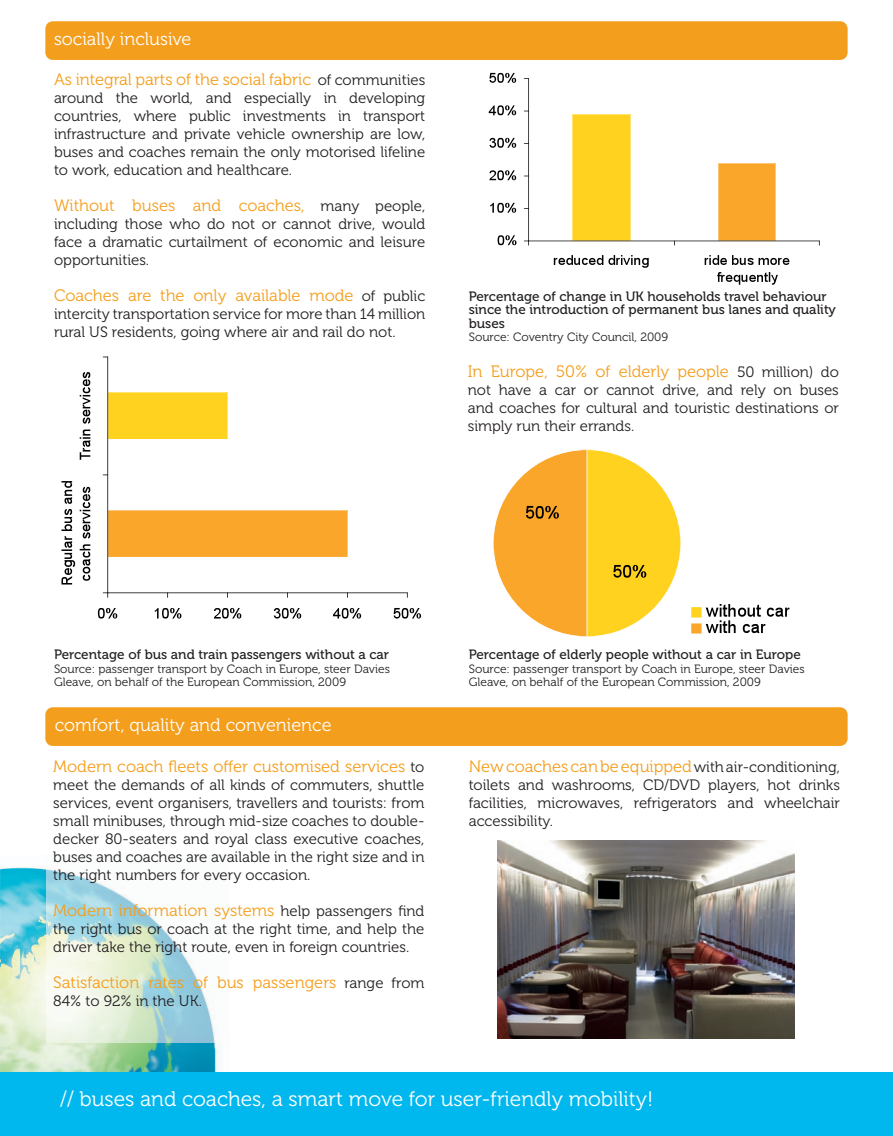
<style>
.page{position:relative;width:893px;height:1136px;background:#fff}
.page>*{position:absolute;margin:0;border:0;box-sizing:border-box;transform-origin:0 0}
.t1{font:21px "Museo 300";color:#fff}
.t2{font:18px "Museo 300";color:#fff}
.t3{font:16.5px "Museo 300";color:#f49e1d}
.t4{font:15px/18px "Museo 300";color:#231f20;text-align:justify}
.t5{font:13.5px/13.5px "Museo 500";color:#231f20}
.t6{font:12px/13.5px "Museo 300";color:#231f20}
.s1{font-size:15px;color:#231f20}
</style>
<div class="page">
<div style="left:45px;top:21px;width:803px;height:39px;background:#f49e1d"></div>
<img style="left:0;top:867px;width:220px;height:204px">
<img style="left:47px;top:867px;width:173px;height:175px">
<div style="left:0;top:1071px;width:893px;height:64px;background:#00b7ee"></div>
<div style="left:45px;top:707px;width:803px;height:38px;background:#f49e1d"></div>
<svg style="left:524px;top:78px;width:296px;height:167px"></svg>
<svg style="left:498px;top:235px;width:18px;height:10px"></svg>
<svg style="left:490px;top:203px;width:26px;height:10px"></svg>
<svg style="left:489px;top:170px;width:27px;height:10px"></svg>
<svg style="left:489px;top:138px;width:27px;height:10px"></svg>
<svg style="left:489px;top:105px;width:27px;height:10px"></svg>
<svg style="left:489px;top:73px;width:27px;height:10px"></svg>
<svg style="left:554px;top:255px;width:95px;height:13px"></svg>
<svg style="left:705px;top:255px;width:84px;height:10px"></svg>
<svg style="left:717px;top:272px;width:61px;height:13px"></svg>
<svg style="left:493px;top:449px;width:188px;height:187px"></svg>
<svg style="left:691px;top:604px;width:99px;height:30px"></svg>
<div style="left:108px;top:510px;width:239px;height:47px;background:#f9a62a"></div>
<div style="left:108px;top:392px;width:120px;height:47px;background:#ffd220"></div>
<hr style="left:107px;top:592px;width:301px;height:1px;background:#000001">
<hr style="left:107px;top:356px;width:1px;height:237px;background:#000001">
<svg style="left:103px;top:592px;width:5px;height:5px"></svg>
<svg style="left:98px;top:608px;width:19px;height:10px"></svg>
<svg style="left:155px;top:608px;width:26px;height:10px"></svg>
<svg style="left:214px;top:608px;width:27px;height:10px"></svg>
<svg style="left:274px;top:608px;width:27px;height:10px"></svg>
<svg style="left:333px;top:608px;width:28px;height:10px"></svg>
<svg style="left:394px;top:608px;width:27px;height:10px"></svg>
<svg style="left:62px;top:481px;width:28px;height:103px"></svg>
<svg style="left:80px;top:372px;width:10px;height:87px"></svg>
<img style="left:497px;top:840px;width:297px;height:198px">
<p class="t2" style="left:54px;top:29px;width:139px">socially inclusive</p>
<p class="t3" style="left:54px;top:71px;width:373px">As integral parts of the social fabric <span class="s1">of communities</span></p>
<p class="t4" style="left:54px;top:89px;width:373px">around the world, and especially in developing countries, where public investments in transport infrastructure and private vehicle ownership are low, buses and coaches remain the only motorised lifeline to work, education and healthcare.</p>
<p class="t3" style="left:54px;top:197px;width:373px">Without buses and coaches, <span class="s1">many people,</span></p>
<p class="t4" style="left:54px;top:215px;width:373px">including those who do not or cannot drive, would face a dramatic curtailment of economic and leisure opportunities.</p>
<p class="t3" style="left:54px;top:287px;width:373px">Coaches are the only available mode <span class="s1">of public</span></p>
<p class="t4" style="left:54px;top:305px;width:373px">intercity transportation service for more than 14 million rural US residents, going where air and rail do not.</p>
<p class="t5" style="left:469px;top:289px;width:369px">Percentage of change in UK households travel behaviour since the introduction of permanent bus lanes and quality buses</p>
<p class="t6" style="left:469px;top:330px;width:201px">Source: Coventry City Council, 2009</p>
<p class="t3" style="left:468px;top:362px;width:373px">In Europe, 50% of elderly people <span class="s1">50 million) do</span></p>
<p class="t4" style="left:468px;top:381px;width:373px">not have a car or cannot drive, and rely on buses and coaches for cultural and touristic destinations or simply run their errands.</p>
<p class="t5" style="left:54px;top:648px;width:337px">Percentage of bus and train passengers without a car</p>
<p class="t6" style="left:54px;top:662px;width:337px">Source: passenger transport by Coach in Europe, steer Davies<br>Gleave, on behalf of the European Commission, 2009</p>
<p class="t2" style="left:55px;top:715px;width:278px">comfort, quality and convenience</p>
<p class="t3" style="left:53px;top:757px;width:373px">Modern coach fleets offer customised services <span class="s1">to</span></p>
<p class="t4" style="left:53px;top:776px;width:373px">meet the demands of all kinds of commuters, shuttle services, event organisers, travellers and tourists: from small minibuses, through mid-size coaches to double&shy;decker 80-seaters and royal class executive coaches, buses and coaches are available in the right size and in the right numbers for every occasion.</p>
<p class="t3" style="left:53px;top:901px;width:373px">Modern information systems <span class="s1">help passengers find</span></p>
<p class="t4" style="left:53px;top:920px;width:373px">the right bus or coach at the right time, and help the driver take the right route, even in foreign countries.</p>
<p class="t3" style="left:53px;top:973px;width:373px">Satisfaction rates of bus passengers <span class="s1">range from</span></p>
<p class="t4" style="left:53px;top:992px;width:150px">84% to 92% in the UK.</p>
<p class="t5" style="left:469px;top:648px;width:334px">Percentage of elderly people without a car in Europe</p>
<p class="t6" style="left:469px;top:662px;width:337px">Source: passenger transport by Coach in Europe, steer Davies<br>Gleave, on behalf of the European Commission, 2009</p>
<p class="t3" style="left:469px;top:757px;width:373px">New coaches can be equipped<span class="s1">with air-conditioning,</span></p>
<p class="t4" style="left:469px;top:776px;width:373px">toilets and washrooms, CD/DVD players, hot drinks facilities, microwaves, refrigerators and wheelchair accessibility.</p>
<h1 class="t1" style="left:60px;top:1087px;width:595px">// buses and coaches, a smart move for user-friendly mobility!</h1>
</div>
